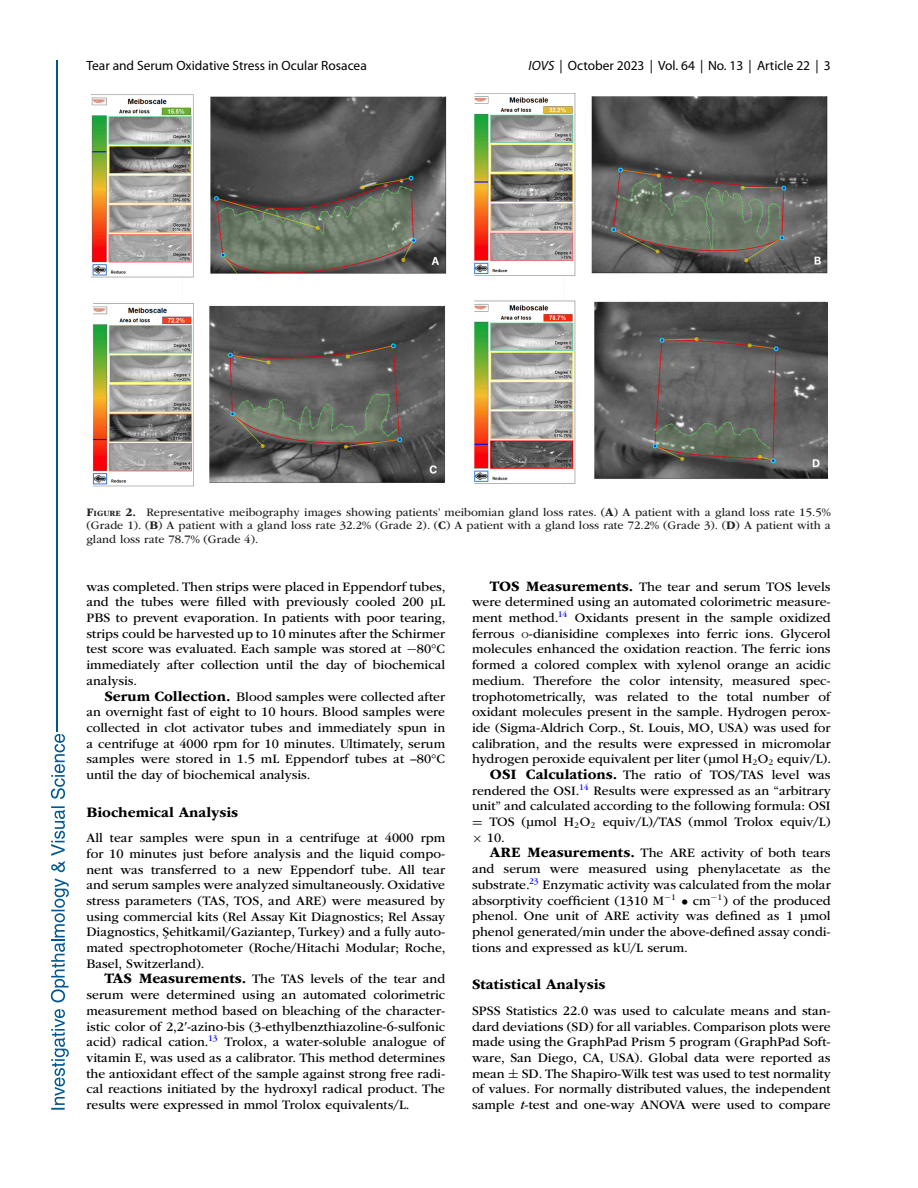
<style>
.page{position:relative;width:918px;height:1188px;background:#fff}
.page>*{position:absolute;margin:0;border:0;box-sizing:border-box;transform-origin:0 0}
.t1{font:700 15px "ITC Garamond Std";color:#000}
.t2{font:13.5px/15.8px "ITC Garamond Std";color:#000;text-align:justify}
.t3{font:13.5px "Myriad Pro";color:#000}
.t4{font:12px/13.5px "ITC Garamond Std";color:#231f20;text-align:justify}
.s1{font-style:italic}
.s2{font-weight:700}
.s3{font-weight:700;font-size:8.4px}
.s4{font-family:"MTSY"}
.s5{font-weight:700;font-size:15px}
.s6{font-family:"Times New Roman"}
.s7{font-size:9.45px;color:#231f20}
</style>
<div class="page">
<hr style="left:57px;top:60px;width:1px;height:672px;background:#005892">
<svg style="left:51px;top:734px;width:18px;height:376px"></svg>
<img style="left:90px;top:94px;width:738px;height:393px">
<p class="t3" style="left:86px;top:57px;width:282px">Tear and Serum Oxidative Stress in Ocular Rosacea</p>
<p class="t3" style="left:529px;top:57px;width:304px"><span class="s1">IOVS</span> | October 2023 | Vol. 64 | No. 13 | Article 22 | 3</p>
<p class="t4" style="left:86px;top:506px;width:746px"><span class="s2">F</span><span class="s3">IGURE</span> <span class="s2">2.</span> Representative meibography images showing patients’ meibomian gland loss rates. (<span class="s2">A</span>) A patient with a gland loss rate 15.5% (Grade 1). (<span class="s2">B</span>) A patient with a gland loss rate 32.2% (Grade 2). (<span class="s2">C</span>) A patient with a gland loss rate 72.2% (Grade 3). (<span class="s2">D</span>) A patient with a gland loss rate 78.7% (Grade 4).</p>
<p class="t2" style="left:86px;top:580px;width:361px">was completed. Then strips were placed in Eppendorf tubes, and the tubes were filled with previously cooled 200 μL PBS to prevent evaporation. In patients with poor tearing, strips could be harvested up to 10 minutes after the Schirmer test score was evaluated. Each sample was stored at <span class="s4">−</span>80°C immediately after collection until the day of biochemical analysis.</p>
<p class="t2" style="left:86px;top:689px;width:360px;text-indent:18px"><span class="s5">Serum Collection.</span> Blood samples were collected after an overnight fast of eight to 10 hours. Blood samples were collected in clot activator tubes and immediately spun in a centrifuge at 4000 rpm for 10 minutes. Ultimately, serum samples were stored in 1.5 mL Eppendorf tubes at –80°C until the day of biochemical analysis.</p>
<p class="t1" style="left:86px;top:806px;width:153px">Biochemical Analysis</p>
<p class="t2" style="left:86px;top:831px;width:361px">All tear samples were spun in a centrifuge at 4000 rpm for 10 minutes just before analysis and the liquid compo&shy;nent was transferred to a new Eppendorf tube. All tear and serum samples were analyzed simultaneously. Oxidative stress parameters (TAS, TOS, and ARE) were measured by using commercial kits (Rel Assay Kit Diagnostics; Rel Assay Diagnostics, ¸Sehitkamil/Gaziantep, Turkey) and a fully auto&shy;mated spectrophotometer (Roche/Hitachi Modular; Roche, Basel, Switzerland).</p>
<p class="t2" style="left:86px;top:972px;width:360px;text-indent:18px"><span class="s5">TAS Measurements.</span> The TAS levels of the tear and serum were determined using an automated colorimetric measurement method based on bleaching of the character&shy;istic color of 2,2<span class="s6">ʹ</span>-azino-bis (3-ethylbenzthiazoline-6-sulfonic acid) radical cation.<sup>13</sup> Trolox, a water-soluble analogue of vitamin E, was used as a calibrator. This method determines the antioxidant effect of the sample against strong free radi&shy;cal reactions initiated by the hydroxyl radical product. The results were expressed in mmol Trolox equivalents/L.</p>
<p class="t2" style="left:490px;top:580px;width:342px"><span class="s5">TOS Measurements.</span> The tear and serum TOS levels</p>
<p class="t2" style="left:472px;top:595px;width:360px">were determined using an automated colorimetric measure-</p>
<p class="t2" style="left:472px;top:611px;width:360px">ment method.<sup>14</sup> Oxidants present in the sample oxidized</p>
<p class="t2" style="left:472px;top:627px;width:360px">ferrous <span class="s7">O</span>-dianisidine complexes into ferric ions. Glycerol</p>
<p class="t2" style="left:472px;top:642px;width:360px">molecules enhanced the oxidation reaction. The ferric ions</p>
<p class="t2" style="left:472px;top:658px;width:360px">formed a colored complex with xylenol orange an acidic</p>
<p class="t2" style="left:472px;top:674px;width:360px">medium. Therefore the color intensity, measured spec-</p>
<p class="t2" style="left:472px;top:689px;width:360px">trophotometrically, was related to the total number of</p>
<p class="t2" style="left:472px;top:705px;width:360px">oxidant molecules present in the sample. Hydrogen perox-</p>
<p class="t2" style="left:472px;top:721px;width:360px">ide (Sigma-Aldrich Corp., St. Louis, MO, USA) was used for</p>
<p class="t2" style="left:472px;top:737px;width:360px">calibration, and the results were expressed in micromolar</p>
<p class="t2" style="left:472px;top:752px;width:361px">hydrogen peroxide equivalent per liter (μmol H<sub>2</sub>O<sub>2</sub> equiv/L).</p>
<p class="t2" style="left:490px;top:768px;width:342px"><span class="s5">OSI Calculations.</span> The ratio of TOS/TAS level was</p>
<p class="t2" style="left:472px;top:784px;width:360px">rendered the OSI.<sup>14</sup> Results were expressed as an “arbitrary</p>
<p class="t2" style="left:472px;top:799px;width:360px">unit” and calculated according to the following formula: OSI</p>
<p class="t2" style="left:472px;top:815px;width:360px"><span class="s4">=</span> TOS (μmol H<sub>2</sub>O<sub>2</sub> equiv/L)/TAS (mmol Trolox equiv/L)</p>
<p class="t2" style="left:472px;top:831px;width:34px"><span class="s4">×</span> 10.</p>
<p class="t2" style="left:490px;top:846px;width:342px"><span class="s5">ARE Measurements.</span> The ARE activity of both tears</p>
<p class="t2" style="left:472px;top:862px;width:360px">and serum were measured using phenylacetate as the</p>
<p class="t2" style="left:472px;top:878px;width:360px">substrate.<sup>23</sup> Enzymatic activity was calculated from the molar</p>
<p class="t2" style="left:472px;top:893px;width:360px">absorptivity coefficient (1310 M<sup>−</sup><sup>1</sup> <span class="s4">•</span> cm<sup>−</sup><sup>1</sup>) of the produced</p>
<p class="t2" style="left:472px;top:909px;width:360px">phenol. One unit of ARE activity was defined as 1 μmol</p>
<p class="t2" style="left:472px;top:925px;width:360px">phenol generated/min under the above-defined assay condi-</p>
<p class="t2" style="left:472px;top:941px;width:217px">tions and expressed as kU/L serum.</p>
<p class="t1" style="left:472px;top:979px;width:135px">Statistical Analysis</p>
<p class="t2" style="left:472px;top:1004px;width:360px">SPSS Statistics 22.0 was used to calculate means and stan&shy;dard deviations (SD) for all variables. Comparison plots were made using the GraphPad Prism 5 program (GraphPad Soft&shy;ware, San Diego, CA, USA). Global data were reported as mean <span class="s4">±</span> SD. The Shapiro-Wilk test was used to test normality of values. For normally distributed values, the independent sample <span class="s1">t</span>-test and one-way ANOVA were used to compare</p>
</div>
